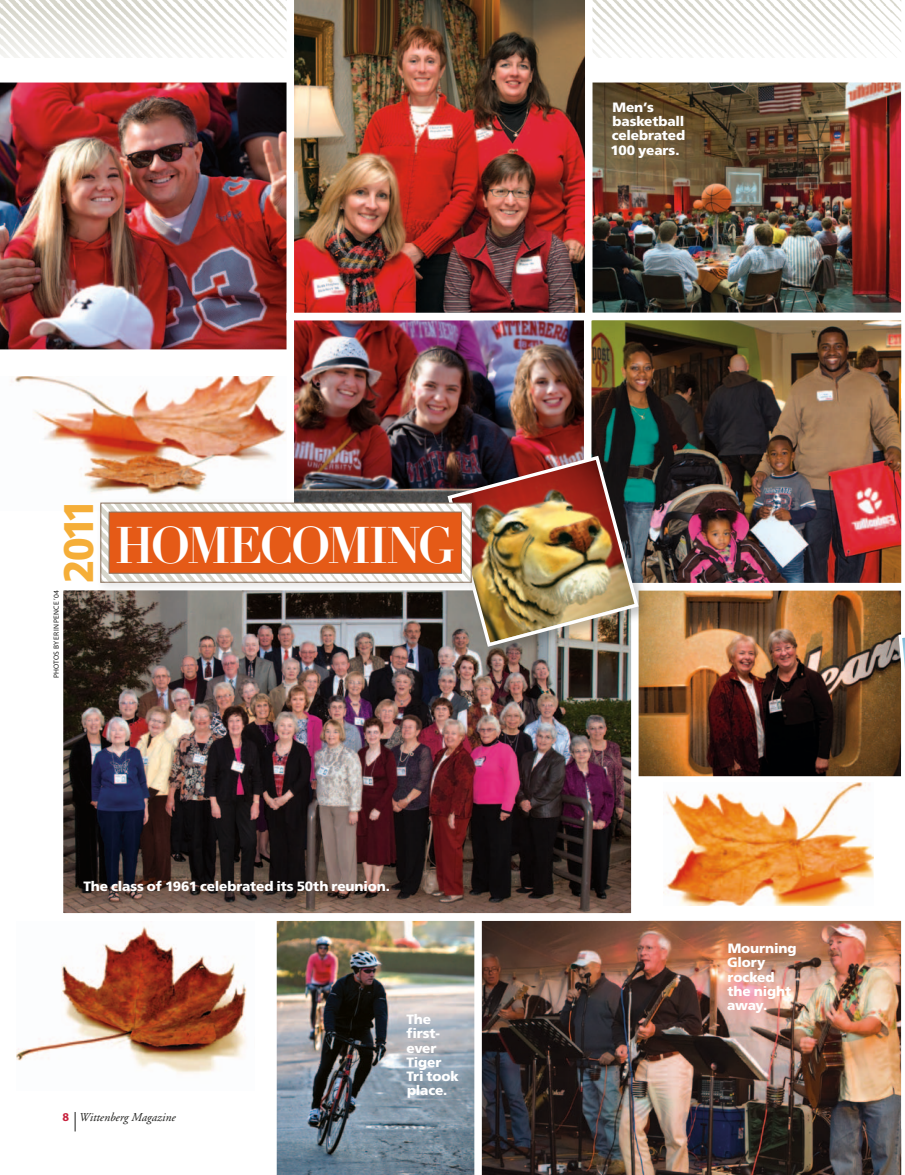
<style>
.page{position:relative;width:905px;height:1175px;background:#fff}
.page>*{position:absolute;margin:0;border:0;box-sizing:border-box;transform-origin:0 0}
.t1{font:700 50.25px "Didot";letter-spacing:-.055em;color:#fff;scale:.93 1}
.t2{font:900 41.4px "Frutiger";color:#f4a015;scale:.93 1}
.t3{font:900 13.5px/14.2px "Frutiger";letter-spacing:-.01em;color:#fff}
.t4{font:italic 12px "Adobe Garamond";color:#1c1c1a}
.t5{font:7.5px "Myriad Pro";letter-spacing:.015em;color:#1c1c1a}
.s1{font-family:"Myriad Pro";font-weight:700;font-style:normal;color:#c7213d}
</style>
<div class="page">
<svg style="left:75px;top:1112px;width:1px;height:19px"></svg>
<img style="left:592px;top:82px;width:304px;height:231px">
<img style="left:482px;top:920px;width:420px;height:254px">
<img style="left:276px;top:921px;width:206px;height:253px">
<img style="left:0;top:82px;width:286px;height:268px">
<img style="left:17px;top:926px;width:230px;height:147px">
<img style="left:11px;top:376px;width:275px;height:119px">
<img style="left:295px;top:322px;width:288px;height:175px">
<div style="left:286px;top:313px;width:306px;height:261px;border:8px solid #fff"></div>
<img style="left:0;top:0;width:896px;height:58px">
<img style="left:638px;top:590px;width:258px;height:187px">
<img style="left:65px;top:592px;width:564px;height:319px">
<div style="left:56px;top:583px;width:582px;height:337px;border:8px solid #fff"></div>
<img style="left:584px;top:320px;width:312px;height:263px">
<div style="left:446px;top:454px;width:206px;height:206px;background:#1c1c1a;opacity:.24"></div>
<img style="left:445px;top:454px;width:195px;height:195px">
<img style="left:286px;top:0;width:306px;height:320px">
<div style="left:95px;top:497px;width:388px;height:97px;background:#1c1c1a;opacity:.12"></div>
<img style="left:103px;top:505px;width:366px;height:75px">
<div style="left:109px;top:511px;width:353px;height:62px;background:#e55a17;border:1px solid #8a705d"></div>
<img style="left:663px;top:782px;width:210px;height:123px">
<img style="left:896px;top:0;width:8px;height:1128px">
<h2 class="t2" style="left:54px;top:582px;width:91px;rotate:-90deg">2011</h2>
<p class="t5" style="left:52px;top:678px;width:89px;rotate:-90deg">PHOTOS BY Erin Pence ’04</p>
<p class="t1" style="left:115px;top:514px;width:366px">HOMECOMING</p>
<p class="t3" style="left:83px;top:879px;width:308px">The class of 1961 celebrated its 50th reunion.</p>
<p class="t4" style="left:63px;top:1110px;width:114px"><span class="s1">8</span> Wittenberg Magazine</p>
<p class="t3" style="left:406px;top:1012px;width:54px">The first&shy;ever<br>Tiger<br>Tri took place.</p>
<p class="t3" style="left:610px;top:100px;width:76px">Men’s basketball celebrated<br>100 years.</p>
<p class="t3" style="left:727px;top:941px;width:71px">Mourning<br>Glory rocked the night away.</p>
</div>
